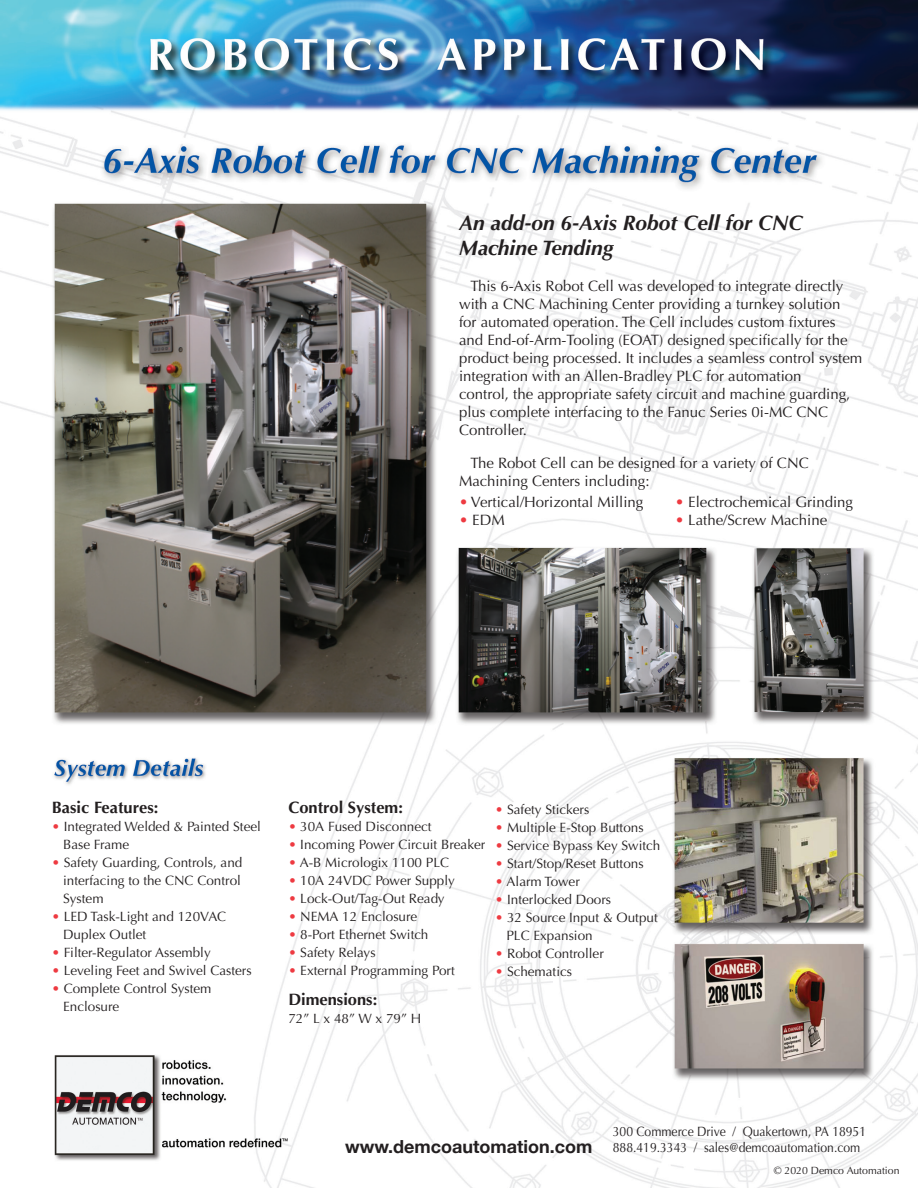
<style>
.page{position:relative;width:918px;height:1188px;background:#fff}
.page>*{position:absolute;margin:0;border:0;box-sizing:border-box;transform-origin:0 0}
.t1{font:italic 700 21px/25.2px "Optima";color:#231f20}
.t2{font:700 18px "Helvetica Neue";color:#231f20}
.t3{font:700 16.5px "Optima";color:#231f20}
.t4{font:15px/18px "Optima";color:#231f20}
.t5{font:13.5px/18px "Optima";color:#231f20}
.t6{font:13.5px/16.2px "Optima";color:#231f20;scale:.9 1}
.t7{font:10.5px "Optima";color:#231f20}
.s1{color:#ee3a41}
</style>
<div class="page">
<img style="left:0;top:0;width:918px;height:1188px">
<h1 class="t1" style="left:459px;top:210px;width:345px">An add-on 6-Axis Robot Cell for CNC<br>Machine Tending</h1>
<p class="t4" style="left:459px;top:277px;width:405px;text-indent:11px">This 6-Axis Robot Cell was developed to integrate directly with a CNC Machining Center providing a turnkey solution<br>for automated operation. The Cell includes custom fixtures and End-of-Arm-Tooling (EOAT) designed specifically for the product being processed. It includes a seamless control system integration with an Allen-Bradley PLC for automation<br>control, the appropriate safety circuit and machine guarding, plus complete interfacing to the Fanuc Series 0i-MC CNC Controller.</p>
<p class="t4" style="left:459px;top:454px;width:351px;text-indent:11px">The Robot Cell can be designed for a variety of CNC<br>Machining Centers including:</p>
<p class="t4" style="left:459px;top:493px;width:186px"><span class="s1">•</span> Vertical/Horizontal Milling</p>
<p class="t4" style="left:675px;top:493px;width:180px"><span class="s1">•</span> Electrochemical Grinding</p>
<p class="t4" style="left:459px;top:511px;width:47px"><span class="s1">•</span> EDM</p>
<p class="t4" style="left:675px;top:511px;width:154px"><span class="s1">•</span> Lathe/Screw Machine</p>
<p class="t3" style="left:52px;top:798px;width:108px">Basic Features:</p>
<p class="t5" style="left:63px;top:818px;width:199px;text-indent:-11px"><span class="s1">•</span> Integrated Welded &amp; Painted Steel<br>Base Frame</p>
<p class="t5" style="left:63px;top:854px;width:181px;text-align:justify;text-indent:-11px"><span class="s1">•</span> Safety Guarding, Controls, and interfacing to the CNC Control System</p>
<p class="t5" style="left:63px;top:908px;width:164px;text-indent:-11px"><span class="s1">•</span> LED Task-Light and 120VAC<br>Duplex Outlet</p>
<p class="t5" style="left:52px;top:944px;width:160px"><span class="s1">•</span> Filter-Regulator Assembly</p>
<p class="t5" style="left:52px;top:962px;width:201px"><span class="s1">•</span> Leveling Feet and Swivel Casters</p>
<p class="t5" style="left:63px;top:980px;width:150px;text-indent:-11px"><span class="s1">•</span> Complete Control System<br>Enclosure</p>
<p class="t3" style="left:288px;top:798px;width:116px">Control System:</p>
<p class="t5" style="left:288px;top:818px;width:145px"><span class="s1">•</span> 30A Fused Disconnect</p>
<p class="t5" style="left:288px;top:836px;width:199px"><span class="s1">•</span> Incoming Power Circuit Breaker</p>
<p class="t5" style="left:288px;top:854px;width:162px"><span class="s1">•</span> A-B Micrologix 1100 PLC</p>
<p class="t5" style="left:288px;top:872px;width:168px"><span class="s1">•</span> 10A 24VDC Power Supply</p>
<p class="t5" style="left:288px;top:890px;width:158px"><span class="s1">•</span> Lock-Out/Tag-Out Ready</p>
<p class="t5" style="left:288px;top:908px;width:130px"><span class="s1">•</span> NEMA 12 Enclosure</p>
<p class="t5" style="left:288px;top:926px;width:142px"><span class="s1">•</span> 8-Port Ethernet Switch</p>
<p class="t5" style="left:288px;top:944px;width:89px"><span class="s1">•</span> Safety Relays</p>
<p class="t5" style="left:288px;top:962px;width:168px"><span class="s1">•</span> External Programming Port</p>
<p class="t3" style="left:288px;top:990px;width:90px">Dimensions:</p>
<p class="t5" style="left:288px;top:1010px;width:135px">72” L x 48” W x 79” H</p>
<p class="t5" style="left:495px;top:800px;width:96px"><span class="s1">•</span> Safety Stickers</p>
<p class="t5" style="left:495px;top:818px;width:150px"><span class="s1">•</span> Multiple E-Stop Buttons</p>
<p class="t5" style="left:495px;top:836px;width:167px"><span class="s1">•</span> Service Bypass Key Switch</p>
<p class="t5" style="left:495px;top:854px;width:150px"><span class="s1">•</span> Start/Stop/Reset Buttons</p>
<p class="t5" style="left:495px;top:872px;width:86px"><span class="s1">•</span> Alarm Tower</p>
<p class="t5" style="left:495px;top:890px;width:117px"><span class="s1">•</span> Interlocked Doors</p>
<p class="t5" style="left:506px;top:908px;width:153px;text-indent:-11px"><span class="s1">•</span> 32 Source Input &amp; Output<br>PLC Expansion</p>
<p class="t5" style="left:495px;top:944px;width:110px"><span class="s1">•</span> Robot Controller</p>
<p class="t5" style="left:495px;top:962px;width:78px"><span class="s1">•</span> Schematics</p>
<h2 class="t2" style="left:345px;top:1132px;width:249px">www.demcoautomation.com</h2>
<p class="t6" style="left:613px;top:1123px;width:283px">300 Commerce Drive / Quakertown, PA 18951<br>888.419.3343 / sales@demcoautomation.com</p>
<p class="t7" style="left:774px;top:1165px;width:127px">© 2020 Demco Automation</p>
</div>
